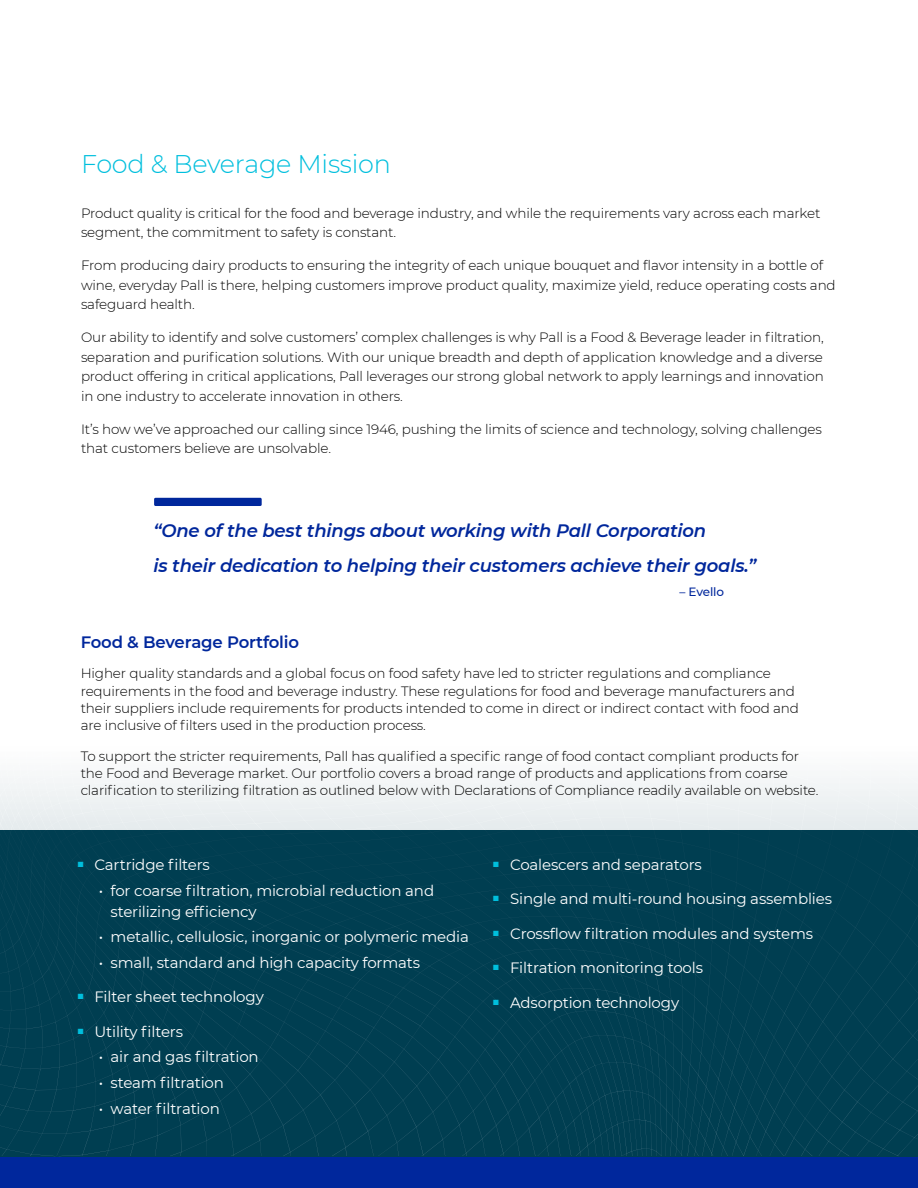
<style>
.page{position:relative;width:918px;height:1188px;background:#fff}
.page>*{position:absolute;margin:0;border:0;box-sizing:border-box;transform-origin:0 0}
.t1{font:300 25.5px "Montserrat";letter-spacing:-.01em;color:#00bfdd}
.t2{font:italic 600 18px/34.5px "Montserrat";letter-spacing:-.01em;color:#00279c}
.t3{font:600 16.5px "Montserrat";letter-spacing:-.01em;color:#00279c}
.t4{font:15px/21px "Montserrat";letter-spacing:-.01em;color:#fff}
.t5{font:300 13.5px/19.5px "Montserrat";letter-spacing:-.01em;color:#000}
.t6{font:500 12px "Montserrat";letter-spacing:-.01em;color:#00279c}
</style>
<div class="page">
<div style="left:0;top:1156px;width:918px;height:32px;background:#00279c"></div>
<div style="left:0;top:745px;width:918px;height:411px;background:#003e52"></div>
<img style="left:0;top:745px;width:918px;height:99px">
<div style="left:154px;top:498px;width:108px;height:8px;background:#00279c;border-radius:2px"></div>
<h1 class="t1" style="left:81px;top:147px;width:312px">Food &amp; Beverage Mission</h1>
<p class="t5" style="left:81px;top:203px;width:741px">Product quality is critical for the food and beverage industry, and while the requirements vary across each market segment, the commitment to safety is constant.</p>
<p class="t5" style="left:81px;top:255px;width:756px">From producing dairy products to ensuring the integrity of each unique bouquet and flavor intensity in a bottle of wine, everyday Pall is there, helping customers improve product quality, maximize yield, reduce operating costs and safeguard health.</p>
<p class="t5" style="left:81px;top:327px;width:744px;text-align:justify">Our ability to identify and solve customers’ complex challenges is why Pall is a Food &amp; Beverage leader in filtration, separation and purification solutions. With our unique breadth and depth of application knowledge and a diverse product offering in critical applications, Pall leverages our strong global network to apply learnings and innovation in one industry to accelerate innovation in others.</p>
<p class="t5" style="left:81px;top:419px;width:742px">It’s how we’ve approached our calling since 1946, pushing the limits of science and technology, solving challenges that customers believe are unsolvable.</p>
<h2 class="t2" style="left:153px;top:513px;width:605px">“One of the best things about working with Pall Corporation<br>is their dedication to helping their customers achieve their goals.”</h2>
<p class="t6" style="left:680px;top:583px;width:46px">– Evello</p>
<p class="t3" style="left:81px;top:630px;width:220px">Food &amp; Beverage Portfolio</p>
<p class="t5" style="left:81px;top:665px;width:720px;line-height:17.2px">Higher quality standards and a global focus on food safety have led to stricter regulations and compliance requirements in the food and beverage industry. These regulations for food and beverage manufacturers and their suppliers include requirements for products intended to come in direct or indirect contact with food and are inclusive of filters used in the production process.</p>
<p class="t5" style="left:81px;top:747px;width:739px;line-height:17.2px">To support the stricter requirements, Pall has qualified a specific range of food contact compliant products for the Food and Beverage market. Our portfolio covers a broad range of products and applications from coarse clarification to sterilizing filtration as outlined below with Declarations of Compliance readily available on website.</p>
<p class="t4" style="left:78px;top:854px;width:134px"><sup>■</sup> Cartridge filters</p>
<p class="t4" style="left:111px;top:879px;width:325px;text-indent:-12px">• for coarse filtration, microbial reduction and sterilizing efficiency</p>
<p class="t4" style="left:99px;top:926px;width:372px">• metallic, cellulosic, inorganic or polymeric media</p>
<p class="t4" style="left:99px;top:951px;width:323px">• small, standard and high capacity formats</p>
<p class="t4" style="left:78px;top:986px;width:188px"><sup>■</sup> Filter sheet technology</p>
<p class="t4" style="left:78px;top:1020px;width:107px"><sup>■</sup> Utility filters</p>
<p class="t4" style="left:99px;top:1046px;width:162px">• air and gas filtration</p>
<p class="t4" style="left:99px;top:1072px;width:127px">• steam filtration</p>
<p class="t4" style="left:99px;top:1097px;width:123px">• water filtration</p>
<p class="t4" style="left:493px;top:854px;width:210px"><sup>■</sup> Coalescers and separators</p>
<p class="t4" style="left:493px;top:888px;width:340px"><sup>■</sup> Single and multi-round housing assemblies</p>
<p class="t4" style="left:493px;top:923px;width:321px"><sup>■</sup> Crossflow filtration modules and systems</p>
<p class="t4" style="left:493px;top:957px;width:211px"><sup>■</sup> Filtration monitoring tools</p>
<p class="t4" style="left:493px;top:992px;width:187px"><sup>■</sup> Adsorption technology</p>
</div>
